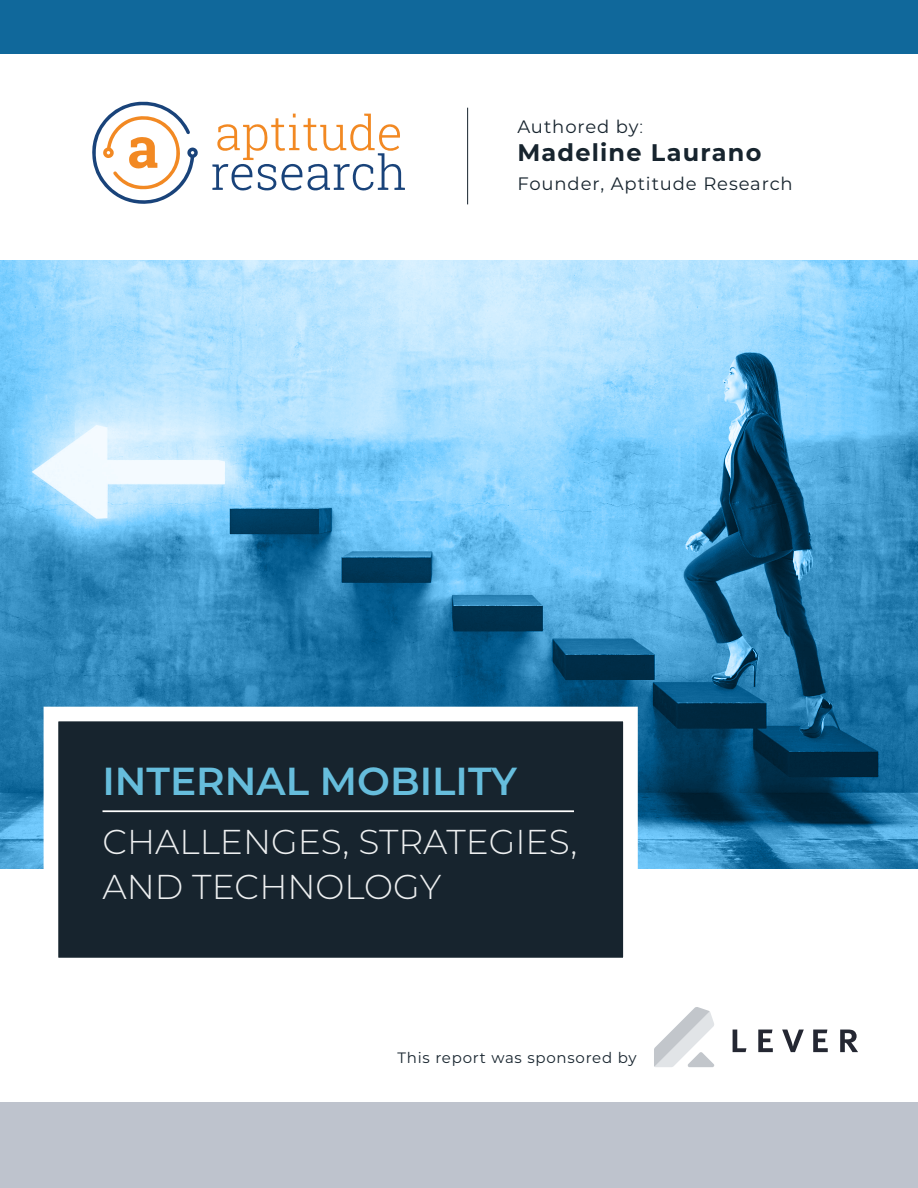
<style>
.page{position:relative;width:918px;height:1188px;background:#fff}
.page>*{position:absolute;margin:0;border:0;box-sizing:border-box;transform-origin:0 0}
.t1{font:600 39px "Montserrat";color:#66bddc}
.t2{font:300 34.5px/45px "Montserrat";color:#edeff0}
.t3{font:700 24px "Montserrat";letter-spacing:.05em;color:#17242e}
.t4{font:18px "Montserrat";letter-spacing:.05em;color:#17242e}
.t5{font:15px "Montserrat";letter-spacing:.05em;color:#17242e}
.s1{font-weight:300}
</style>
<div class="page">
<div style="left:0;top:0;width:918px;height:868px;background:#10689b"></div>
<img style="left:0;top:259px;width:918px;height:609px">
<div style="left:44px;top:707px;width:594px;height:265px;background:#17242e;border:15px solid #fff"></div>
<div style="left:0;top:1103px;width:918px;height:85px;background:#bec3cd"></div>
<hr style="left:103px;top:810px;width:471px;height:2px;background:#fff">
<div style="left:0;top:54px;width:918px;height:205px;background:#fff"></div>
<svg style="left:92px;top:101px;width:313px;height:103px"></svg>
<svg style="left:654px;top:1007px;width:60px;height:60px"></svg>
<svg style="left:733px;top:1030px;width:125px;height:22px"></svg>
<hr style="left:467px;top:108px;width:1px;height:96px;background:#17242e">
<p class="t4" style="left:517px;top:114px;width:127px">Authored by<span class="s1">:</span></p>
<p class="t3" style="left:517px;top:135px;width:246px">Madeline Laurano</p>
<p class="t4" style="left:517px;top:171px;width:277px">Founder, Aptitude Research</p>
<p class="t1" style="left:103px;top:754px;width:416px">INTERNAL MOBILITY</p>
<p class="t2" style="left:103px;top:818px;width:476px">CHALLENGES, STRATEGIES,<br>AND TECHNOLOGY</p>
<p class="t5" style="left:398px;top:1048px;width:240px">This report was sponsored by</p>
</div>
